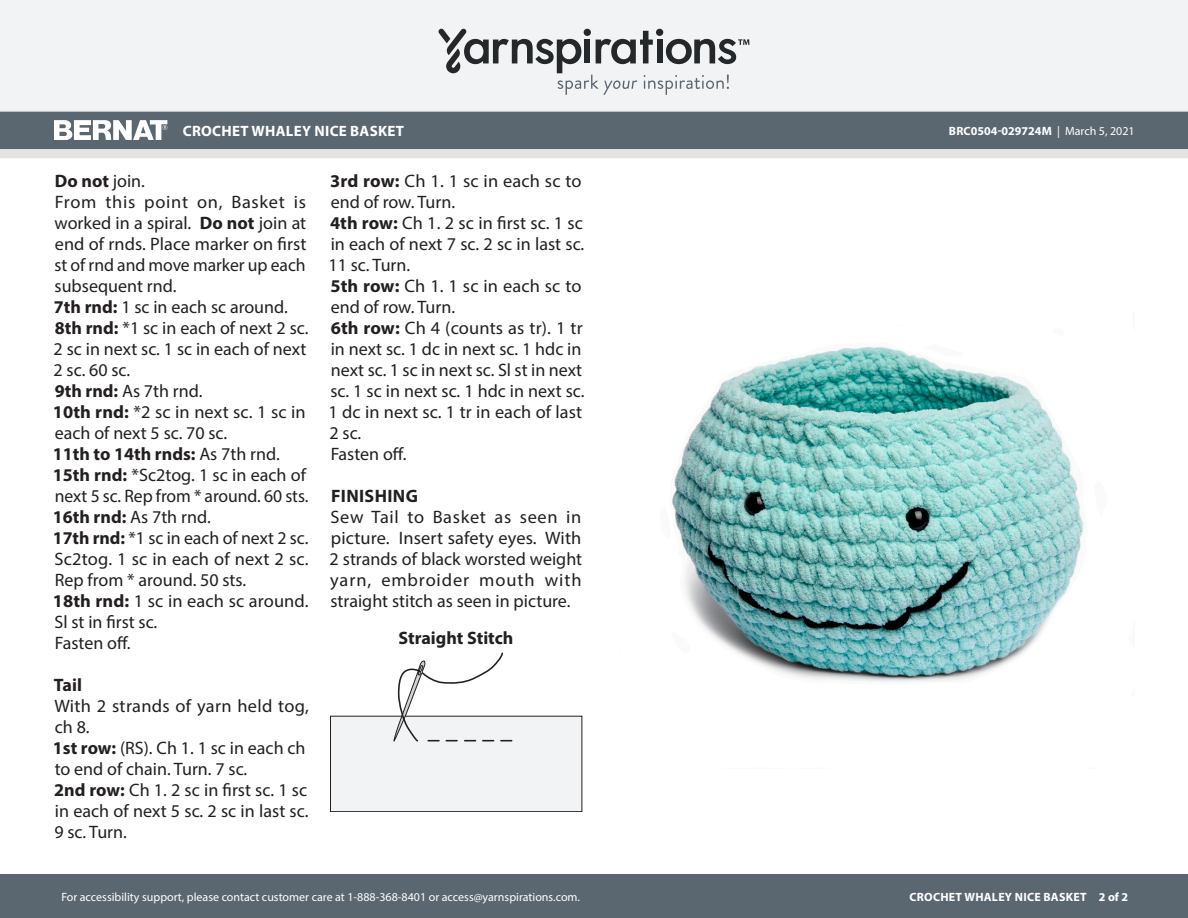
<style>
.page{position:relative;width:1188px;height:918px;background:#fff}
.page>*{position:absolute;margin:0;border:0;box-sizing:border-box;transform-origin:0 0}
.Body_-__With_auto_st{font:18px/21px "Myriad Pro";color:#231f20}
.Body_-__With_auto_st-2{font:700 18px "Myriad Pro";color:#231f20}
.Body_-__With_auto_st-3{font:700 18px "Myriad Pro";letter-spacing:.02em;color:#231f20}
.t1{font:700 15px "Myriad Pro";letter-spacing:.02em;color:#fff}
.t2{font:12px "Myriad Pro";color:#fff}
.t3{font:700 12px "Myriad Pro";letter-spacing:.02em;color:#fff}
.t4{font:700 12px "Myriad Pro";color:#fff}
.s1{font-weight:400}
.s2{font-weight:700}
</style>
<div class="page">
<div style="left:0;top:875px;width:1188px;height:43px;background:#5a6670"></div>
<div style="left:0;top:149px;width:1188px;height:9px;background:#e4e3e3"></div>
<div style="left:0;top:111px;width:1188px;height:38px;background:#5a6670"></div>
<div style="left:0;top:0;width:1188px;height:112px;background:#f2f3f4"></div>
<svg style="left:438px;top:29px;width:311px;height:66px"></svg>
<svg style="left:54px;top:120px;width:113px;height:20px"></svg>
<div style="left:331px;top:716px;width:251px;height:96px;background:#f2f3f4"></div>
<div style="left:330px;top:716px;width:252px;height:96px;border:1px solid #231f20"></div>
<svg style="left:393px;top:652px;width:119px;height:90px"></svg>
<img style="left:672px;top:347px;width:411px;height:335px">
<p class="t1" style="left:183px;top:121px;width:223px">CROCHET WHALEY NICE BASKET</p>
<p class="t4" style="left:949px;top:123px;width:187px">BRC0504-029724M <span class="s1">| March 5, 2021</span></p>
<p class="Body_-__With_auto_st-2" style="left:55px;top:169px;width:92px">Do not <span class="s1">join.</span></p>
<p class="Body_-__With_auto_st" style="left:55px;top:191px;width:253px;text-align:justify">From this point on, Basket is worked in a spiral. <span class="s2">Do not</span> join at end of rnds. Place marker on first st of rnd and move marker up each subsequent rnd.</p>
<p class="Body_-__With_auto_st" style="left:54px;top:296px;width:235px"><span class="s2">7th rnd:</span> 1 sc in each sc around.</p>
<p class="Body_-__With_auto_st" style="left:54px;top:317px;width:256px;text-align:justify"><span class="s2">8th rnd:</span> *1 sc in each of next 2 sc.<br>2 sc in next sc. 1 sc in each of next 2 sc. 60 sc.</p>
<p class="Body_-__With_auto_st" style="left:55px;top:380px;width:149px"><span class="s2">9th rnd:</span> As 7th rnd.</p>
<p class="Body_-__With_auto_st" style="left:53px;top:401px;width:254px"><span class="s2">10th rnd:</span> *2 sc in next sc. 1 sc in each of next 5 sc. 70 sc.</p>
<p class="Body_-__With_auto_st-2" style="left:53px;top:442px;width:228px">11th to 14th rnds: <span class="s1">As 7th rnd.</span></p>
<p class="Body_-__With_auto_st" style="left:53px;top:464px;width:257px"><span class="s2">15th rnd:</span> *Sc2tog. 1 sc in each of next 5 sc. Rep from * around. 60 sts.</p>
<p class="Body_-__With_auto_st" style="left:53px;top:506px;width:159px"><span class="s2">16th rnd:</span> As 7th rnd.</p>
<p class="Body_-__With_auto_st" style="left:53px;top:527px;width:257px;text-align:justify"><span class="s2">17th rnd:</span> *1 sc in each of next 2 sc.<br>Sc2tog. 1 sc in each of next 2 sc.<br>Rep from * around. 50 sts.</p>
<p class="Body_-__With_auto_st" style="left:53px;top:590px;width:257px"><span class="s2">18th rnd:</span> 1 sc in each sc around.<br>Sl st in first sc.</p>
<p class="Body_-__With_auto_st" style="left:55px;top:632px;width:77px">Fasten off.</p>
<p class="Body_-__With_auto_st-2" style="left:54px;top:673px;width:30px">Tail</p>
<p class="Body_-__With_auto_st" style="left:54px;top:695px;width:256px">With 2 strands of yarn held tog, ch 8.</p>
<p class="Body_-__With_auto_st" style="left:53px;top:737px;width:254px"><span class="s2">1st row:</span> (RS). Ch 1. 1 sc in each ch to end of chain. Turn. 7 sc.</p>
<p class="Body_-__With_auto_st" style="left:54px;top:779px;width:256px;text-align:justify"><span class="s2">2nd row:</span> Ch 1. 2 sc in first sc. 1 sc in each of next 5 sc. 2 sc in last sc.<br>9 sc. Turn.</p>
<p class="Body_-__With_auto_st" style="left:330px;top:170px;width:253px"><span class="s2">3rd row:</span> Ch 1. 1 sc in each sc to end of row. Turn.</p>
<p class="Body_-__With_auto_st" style="left:328px;top:212px;width:257px;text-align:justify"><span class="s2">4th row:</span> Ch 1. 2 sc in first sc. 1 sc in each of next 7 sc. 2 sc in last sc.<br>11 sc. Turn.</p>
<p class="Body_-__With_auto_st" style="left:330px;top:275px;width:253px"><span class="s2">5th row:</span> Ch 1. 1 sc in each sc to end of row. Turn.</p>
<p class="Body_-__With_auto_st" style="left:328px;top:317px;width:257px"><span class="s2">6th row:</span> Ch 4 (counts as tr). 1 tr in next sc. 1 dc in next sc. 1 hdc in next sc. 1 sc in next sc. Sl st in next sc. 1 sc in next sc. 1 hdc in next sc.<br>1 dc in next sc. 1 tr in each of last<br>2 sc.</p>
<p class="Body_-__With_auto_st" style="left:331px;top:443px;width:77px">Fasten off.</p>
<p class="Body_-__With_auto_st-3" style="left:331px;top:484px;width:88px">FINISHING</p>
<p class="Body_-__With_auto_st" style="left:330px;top:506px;width:254px;text-align:justify">Sew Tail to Basket as seen in picture. Insert safety eyes. With 2 strands of black worsted weight yarn, embroider mouth with straight stitch as seen in picture.</p>
<p class="Body_-__With_auto_st-2" style="left:399px;top:626px;width:116px">Straight Stitch</p>
<p class="t2" style="left:61px;top:889px;width:520px">For accessibility support, please contact customer care at 1-888-368-8401 or access@yarnspirations.com.</p>
<p class="t3" style="left:910px;top:889px;width:220px">CROCHET WHALEY NICE BASKET 2 of 2</p>
</div>
